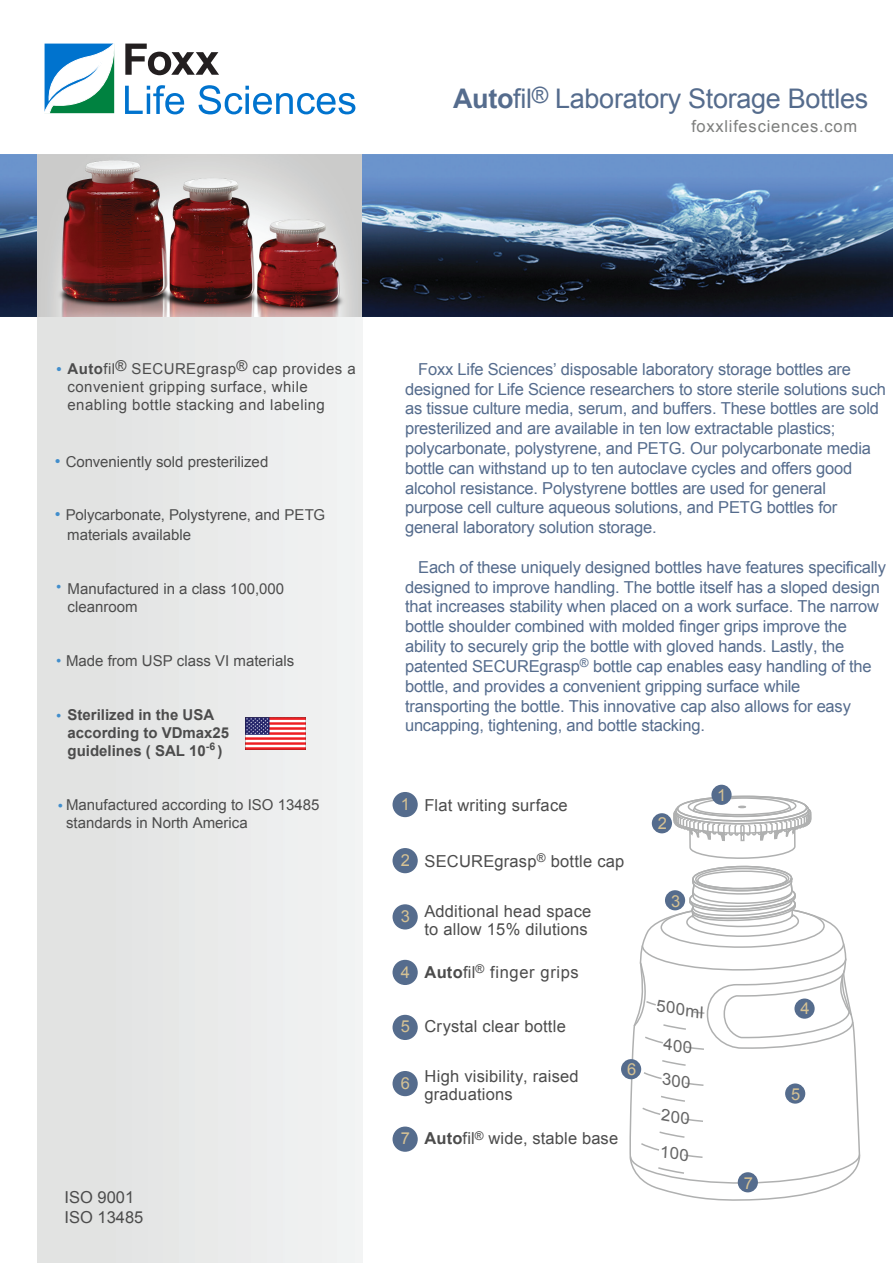
<style>
.page{position:relative;width:893px;height:1263px;background:#fff}
.page>*{position:absolute;margin:0;border:0;box-sizing:border-box;transform-origin:0 0}
.t1{font:27px "Arial";letter-spacing:-.01em;color:#556c8d}
.t2{font:16.5px/19.8px "Arial";letter-spacing:-.01em;color:#556c8d}
.t3{font:16.5px/20.1px "Arial";letter-spacing:.015em;color:#4c4c4c}
.t4{font:16.5px "Arial";letter-spacing:.05em;color:#7e7f7e}
.t5{font:16.5px "Arial";letter-spacing:.04em;color:#4c4c4c}
.t6{font:16.5px "Arial";color:#d6c294}
.t7{font:16.35px "Arial";color:#666;scale:1.04 1}
.t8{font:15px/18px "Arial";color:#4c4c4c}
.t9{font:15px/18px "Arial";letter-spacing:.03em;color:#4c4c4c}
.t10{font:700 15px/18px "Arial";color:#4c4c4c}
.t11{font:15px "Arial";color:#428ecc}
.s1{font-weight:700}
.s2{font-size:16.5px;color:#428ecc}
.s3{color:#428ecc}
.s4{font-weight:400;color:#428ecc}
.s5{color:#d6c294}
</style>
<div class="page">
<svg style="left:648px;top:1185px;width:189px;height:16px"></svg>
<div style="left:35px;top:272px;width:327px;height:991px;background:#e9eae9"></div>
<div style="left:738px;top:1172px;width:20px;height:20px;background:#556c8d;border-radius:50%"></div>
<div style="left:621px;top:1059px;width:20px;height:20px;background:#556c8d;border-radius:50%"></div>
<div style="left:711px;top:785px;width:21px;height:20px;background:#556c8d;border-radius:50%"></div>
<div style="left:393px;top:1126px;width:25px;height:26px;background:#556c8d;border-radius:50%"></div>
<div style="left:393px;top:1071px;width:25px;height:25px;background:#556c8d;border-radius:50%"></div>
<div style="left:393px;top:1015px;width:25px;height:25px;background:#556c8d;border-radius:50%"></div>
<div style="left:393px;top:960px;width:25px;height:25px;background:#556c8d;border-radius:50%"></div>
<div style="left:393px;top:904px;width:25px;height:25px;background:#556c8d;border-radius:50%"></div>
<div style="left:393px;top:848px;width:25px;height:25px;background:#556c8d;border-radius:50%"></div>
<div style="left:393px;top:792px;width:25px;height:25px;background:#556c8d;border-radius:50%"></div>
<img style="left:245px;top:717px;width:60px;height:32px">
<img style="left:0;top:154px;width:893px;height:162px">
<img style="left:38px;top:154px;width:324px;height:162px">
<svg style="left:125px;top:44px;width:94px;height:31px"></svg>
<svg style="left:125px;top:85px;width:59px;height:29px"></svg>
<svg style="left:199px;top:85px;width:156px;height:29px"></svg>
<svg style="left:45px;top:44px;width:69px;height:69px"></svg>
<svg style="left:629px;top:794px;width:232px;height:391px"></svg>
<h1 class="t1" style="left:453px;top:81px;width:417px"><span class="s1">Auto</span>fil<sup>®</sup> Laboratory Storage Bottles</h1>
<p class="t4" style="left:691px;top:115px;width:167px">foxxlifesciences.com</p>
<p class="t9" style="left:56px;top:360px;width:301px"><span class="s2">•</span> <span class="s1">Auto</span>fil® SECUREgrasp® cap provides a</p>
<p class="t9" style="left:68px;top:378px;width:259px">convenient gripping surface, while enabling bottle stacking and labeling</p>
<p class="t8" style="left:55px;top:453px;width:215px"><span class="s2">•</span> Conveniently sold presterilized</p>
<p class="t8" style="left:55px;top:506px;width:272px"><span class="s2">•</span> Polycarbonate, Polystyrene, and PETG</p>
<p class="t8" style="left:67px;top:526px;width:125px">materials available</p>
<p class="t8" style="left:68px;top:580px;width:218px">Manufactured in a class 100,000 cleanroom</p>
<p class="t11" style="left:56px;top:577px;width:7px">•</p>
<p class="t8" style="left:56px;top:652px;width:240px"><span class="s3">•</span> Made from USP class VI materials</p>
<p class="t10" style="left:68px;top:706px;width:163px;text-indent:-11px"><span class="s4">•</span> Sterilized in the USA according to VDmax25 guidelines ( SAL 10<sup>-6</sup> )</p>
<p class="t8" style="left:66px;top:796px;width:255px;text-indent:-8px"><span class="s3">•</span> Manufactured according to ISO 13485 standards in North America</p>
<p class="t3" style="left:64px;top:1187px;width:80px">ISO 9001<br>ISO 13485</p>
<p class="t2" style="left:405px;top:359px;width:482px;text-indent:13px">Foxx Life Sciences’ disposable laboratory storage bottles are designed for Life Science researchers to store sterile solutions such as tissue culture media, serum, and buffers. These bottles are sold presterilized and are available in ten low extractable plastics; polycarbonate, polystyrene, and PETG. Our polycarbonate media bottle can withstand up to ten autoclave cycles and offers good alcohol resistance. Polystyrene bottles are used for general purpose cell culture aqueous solutions, and PETG bottles for general laboratory solution storage.</p>
<p class="t2" style="left:405px;top:557px;width:482px;text-indent:13px">Each of these uniquely designed bottles have features specifically designed to improve handling. The bottle itself has a sloped design that increases stability when placed on a work surface. The narrow bottle shoulder combined with molded finger grips improve the ability to securely grip the bottle with gloved hands. Lastly, the patented SECUREgrasp<sup>®</sup> bottle cap enables easy handling of the bottle, and provides a convenient gripping surface while transporting the bottle. This innovative cap also allows for easy uncapping, tightening, and bottle stacking.</p>
<p class="t3" style="left:401px;top:795px;width:168px"><span class="s5">1</span> Flat writing surface</p>
<p class="t6" style="left:401px;top:849px;width:11px">2</p>
<p class="t3" style="left:424px;top:851px;width:201px">SECUREgrasp<sup>®</sup> bottle cap</p>
<p class="t6" style="left:401px;top:905px;width:11px">3</p>
<p class="t3" style="left:424px;top:901px;width:168px">Additional head space</p>
<p class="t3" style="left:424px;top:919px;width:165px">to allow 15% dilutions</p>
<p class="t6" style="left:401px;top:961px;width:11px">4</p>
<p class="t5" style="left:424px;top:961px;width:156px"><span class="s1">Auto</span>fil<sup>®</sup> finger grips</p>
<p class="t3" style="left:401px;top:1017px;width:166px"><span class="s5">5</span> Crystal clear bottle</p>
<p class="t6" style="left:401px;top:1073px;width:11px">6</p>
<p class="t6" style="left:401px;top:1128px;width:11px">7</p>
<p class="t3" style="left:424px;top:1066px;width:156px">High visibility, raised</p>
<p class="t3" style="left:424px;top:1084px;width:90px">graduations</p>
<p class="t6" style="left:627px;top:1059px;width:11px">6</p>
<p class="t3" style="left:424px;top:1129px;width:195px"><span class="s1">Auto</span>fil<sup>®</sup> wide, stable base</p>
<p class="t6" style="left:658px;top:812px;width:11px">2</p>
<p class="t6" style="left:671px;top:890px;width:11px">3</p>
<p class="t6" style="left:717px;top:784px;width:11px">1</p>
<p class="t7" style="left:659px;top:994px;width:47px;rotate:10deg">500ml</p>
<p class="t6" style="left:744px;top:1172px;width:11px">7</p>
<p class="t6" style="left:800px;top:997px;width:11px">4</p>
<p class="t6" style="left:791px;top:1083px;width:11px">5</p>
</div>
